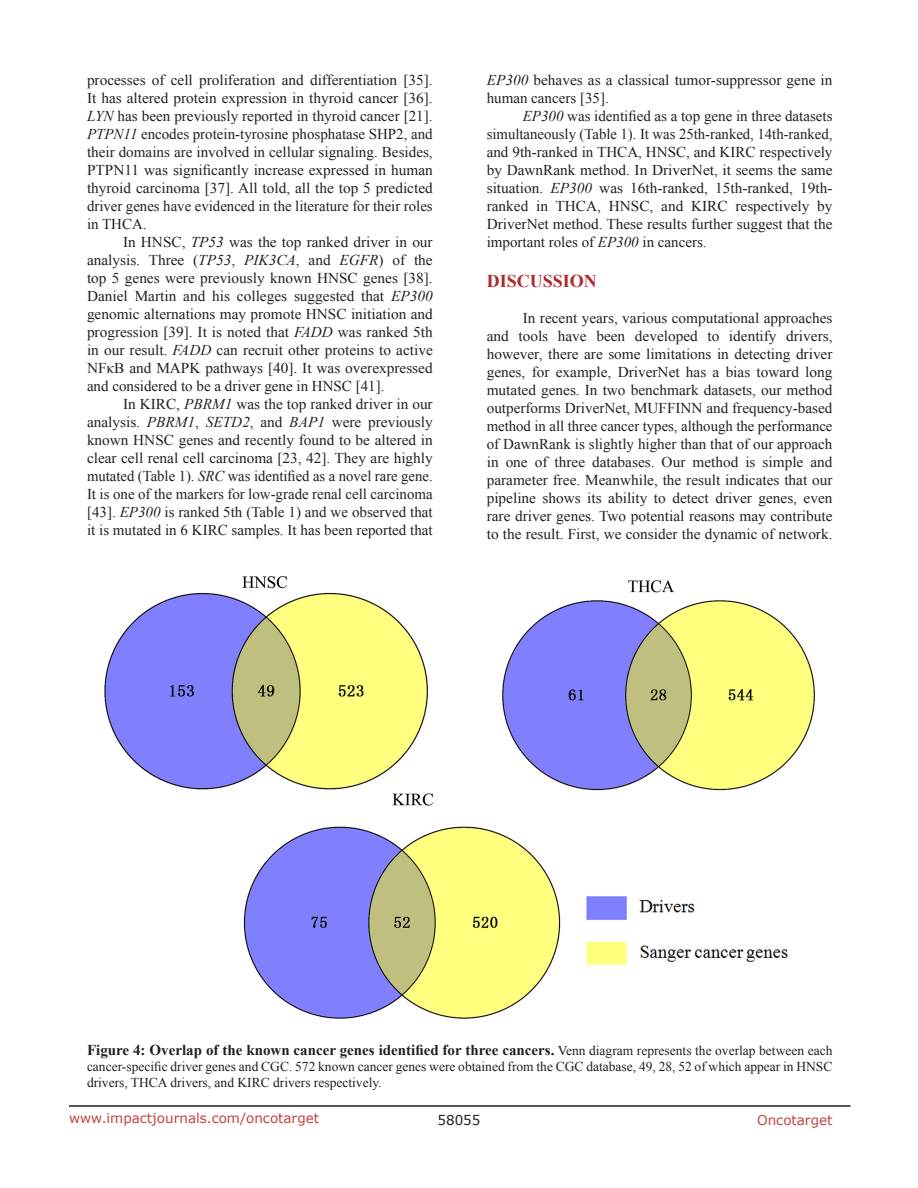
<style>
.page{position:relative;width:918px;height:1188px;background:#fff}
.page>*{position:absolute;margin:0;border:0;box-sizing:border-box;transform-origin:0 0}
.Heading{font:700 18px "Times New Roman";color:#ac2b31}
.BodyText{font:15px/18px "Times New Roman";color:#231f20;text-align:justify}
.figuretext{font:700 15px "Times New Roman";color:#231f20}
.figuretext-2{font:13.5px/16.2px "Times New Roman";color:#231f20}
.t1{font:13.5px "Verdana";color:#c24141}
.t2{font:13.5px "Verdana";color:#231f20}
.s1{font-style:italic}
.s2{font-weight:400;font-size:13.5px}
</style>
<div class="page">
<hr style="left:69px;top:1105px;width:781px;height:2px;background:#231f20">
<img style="left:104px;top:576px;width:711px;height:443px">
<p class="BodyText" style="left:87px;top:71px;width:347px">processes of cell proliferation and differentiation [35].<br>It has altered protein expression in thyroid cancer [36].<br><span class="s1">LYN</span> has been previously reported in thyroid cancer [21].<br><span class="s1">PTPN11</span> encodes protein-tyrosine phosphatase SHP2, and their domains are involved in cellular signaling. Besides, PTPN11 was significantly increase expressed in human thyroid carcinoma [37]. All told, all the top 5 predicted driver genes have evidenced in the literature for their roles in THCA.</p>
<p class="BodyText" style="left:87px;top:233px;width:347px;text-indent:36px">In HNSC, <span class="s1">TP53</span> was the top ranked driver in our analysis. Three (<span class="s1">TP53</span>, <span class="s1">PIK3CA</span>, and <span class="s1">EGFR</span>) of the top 5 genes were previously known HNSC genes [38].<br>Daniel Martin and his colleges suggested that <span class="s1">EP300 </span>genomic alternations may promote HNSC initiation and progression [39]. It is noted that <span class="s1">FADD</span> was ranked 5th in our result. <span class="s1">FADD</span> can recruit other proteins to active NFκB and MAPK pathways [40]. It was overexpressed and considered to be a driver gene in HNSC [41].</p>
<p class="BodyText" style="left:87px;top:395px;width:347px;text-indent:36px">In KIRC, <span class="s1">PBRM1</span> was the top ranked driver in our analysis. <span class="s1">PBRM1</span>, <span class="s1">SETD2</span>, and <span class="s1">BAP1</span> were previously known HNSC genes and recently found to be altered in clear cell renal cell carcinoma [23, 42]. They are highly mutated (Table 1). <span class="s1">SRC</span> was identified as a novel rare gene.<br>It is one of the markers for low-grade renal cell carcinoma [43]. <span class="s1">EP300</span> is ranked 5th (Table 1) and we observed that it is mutated in 6 KIRC samples. It has been reported that</p>
<p class="BodyText" style="left:487px;top:71px;width:347px"><span class="s1">EP300</span> behaves as a classical tumor-suppressor gene in human cancers [35].</p>
<p class="BodyText" style="left:487px;top:107px;width:347px;text-indent:36px"><span class="s1">EP300</span> was identified as a top gene in three datasets simultaneously (Table 1). It was 25th-ranked, 14th-ranked, and 9th-ranked in THCA, HNSC, and KIRC respectively by DawnRank method. In DriverNet, it seems the same situation. <span class="s1">EP300</span> was 16th-ranked, 15th-ranked, 19th&shy;ranked in THCA, HNSC, and KIRC respectively by DriverNet method. These results further suggest that the important roles of <span class="s1">EP300</span> in cancers.</p>
<p class="Heading" style="left:487px;top:269px;width:112px">DISCUSSION</p>
<p class="BodyText" style="left:487px;top:309px;width:347px;text-indent:36px">In recent years, various computational approaches and tools have been developed to identify drivers, however, there are some limitations in detecting driver genes, for example, DriverNet has a bias toward long mutated genes. In two benchmark datasets, our method outperforms DriverNet, MUFFINN and frequency-based method in all three cancer types, although the performance of DawnRank is slightly higher than that of our approach in one of three databases. Our method is simple and parameter free. Meanwhile, the result indicates that our pipeline shows its ability to detect driver genes, even rare driver genes. Two potential reasons may contribute to the result. First, we consider the dynamic of network.</p>
<p class="figuretext" style="left:87px;top:1039px;width:747px">Figure 4: Overlap of the known cancer genes identified for three cancers. <span class="s2">Venn diagram represents the overlap between each</span></p>
<p class="figuretext-2" style="left:87px;top:1058px;width:747px">cancer-specific driver genes and CGC. 572 known cancer genes were obtained from the CGC database, 49, 28, 52 of which appear in HNSC drivers, THCA drivers, and KIRC drivers respectively.</p>
<p class="t1" style="left:69px;top:1109px;width:252px">www.impactjournals.com/oncotarget</p>
<p class="t2" style="left:438px;top:1111px;width:44px">58055</p>
<p class="t1" style="left:757px;top:1111px;width:77px">Oncotarget</p>
</div>
